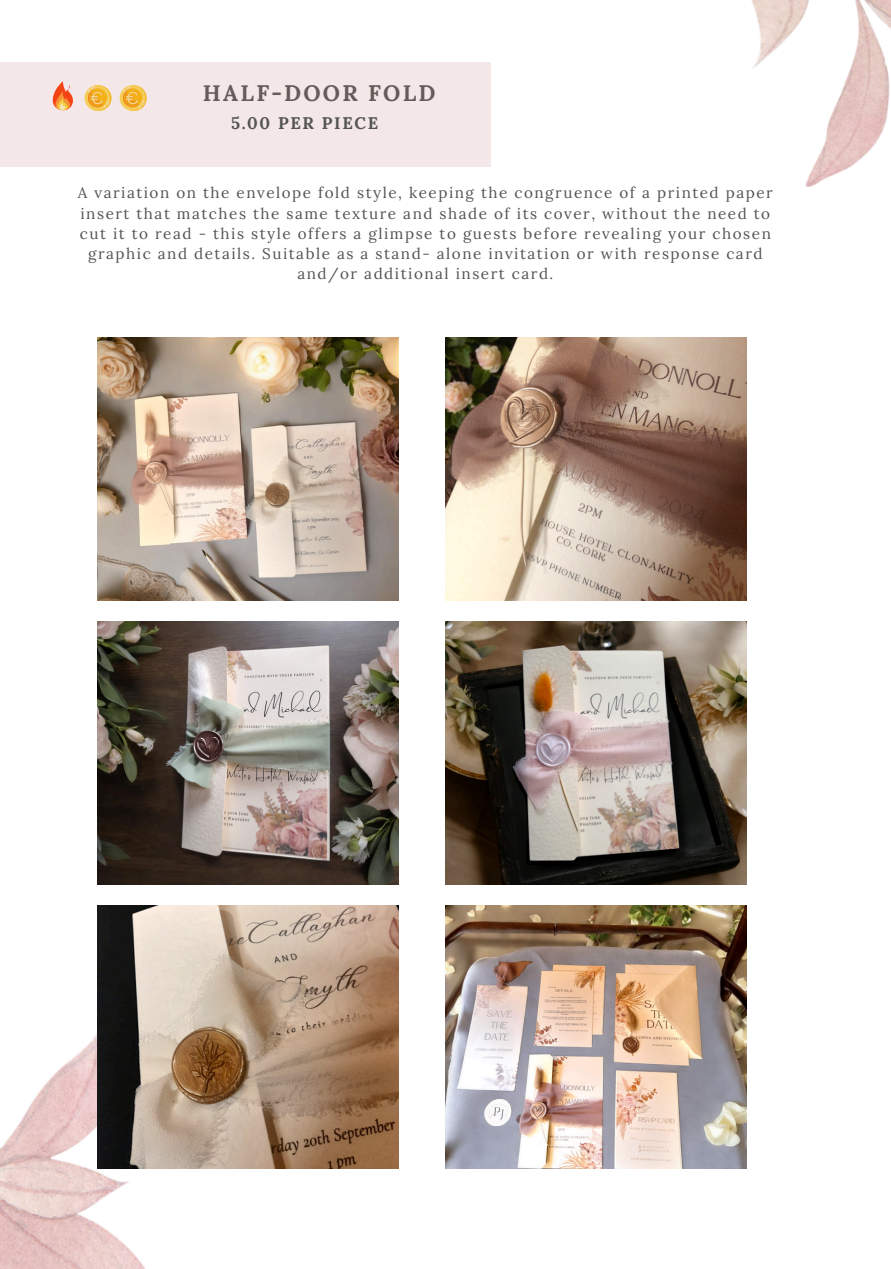
<style>
.page{position:relative;width:891px;height:1269px;background:#fff}
.page>*{position:absolute;margin:0;border:0;box-sizing:border-box;transform-origin:0 0}
.t1{font:700 22.5px "Lora";letter-spacing:.1em;color:#545454}
.t2{font:700 16.8px "Lora";letter-spacing:.1em;color:#545454}
.t3{font:15.3px/20.2px "Lora";letter-spacing:.1em;color:#545454;text-align:center}
</style>
<div class="page">
<img style="left:490px;top:0;width:401px;height:188px">
<img style="left:0;top:977px;width:446px;height:292px">
<div style="left:0;top:62px;width:490px;height:105px;background:#f4e7e7"></div>
<img style="left:97px;top:338px;width:302px;height:263px">
<img style="left:446px;top:338px;width:301px;height:263px">
<img style="left:446px;top:622px;width:301px;height:263px">
<img style="left:446px;top:906px;width:301px;height:263px">
<img style="left:97px;top:622px;width:302px;height:263px">
<img style="left:97px;top:906px;width:302px;height:263px">
<p class="t1" style="left:203px;top:79px;width:234px">HALF-DOOR FOLD</p>
<p class="t2" style="left:231px;top:112px;width:149px">5.00 PER PIECE</p>
<p class="t3" style="left:78px;top:183px;width:696px">A variation on the envelope fold style, keeping the congruence of a printed paper insert that matches the same texture and shade of its cover, without the need to cut it to read - this style offers a glimpse to guests before revealing your chosen graphic and details. Suitable as a stand- alone invitation or with response card and/or additional insert card.</p>
</div>
